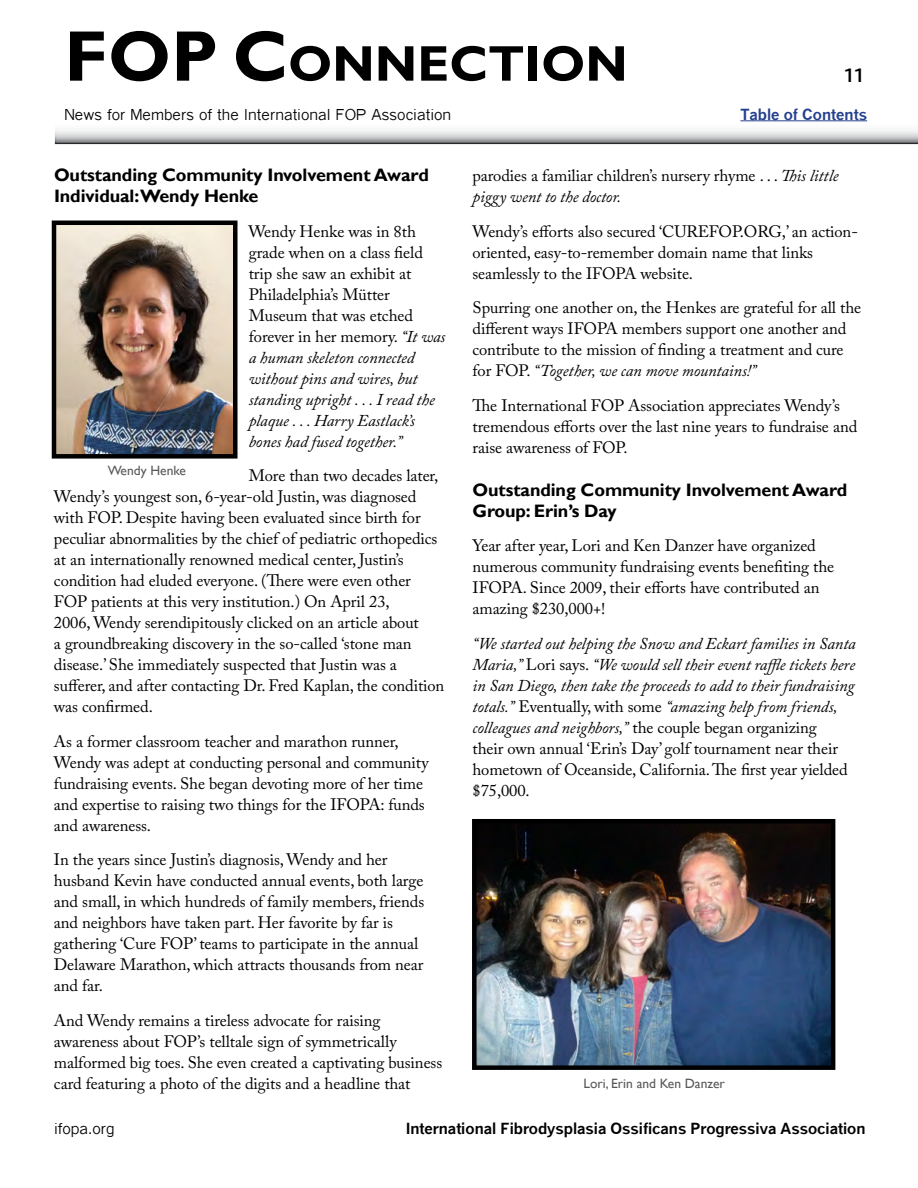
<style>
.page{position:relative;width:918px;height:1188px;background:#fff}
.page>*{position:absolute;margin:0;border:0;box-sizing:border-box;transform-origin:0 0}
.t1{font:700 50.4px "Gill Sans";color:#000}
.t2{font:700 18px/21px "Gill Sans";letter-spacing:-.005em;color:#000}
.t3{font:700 18px "Quick Type II";color:#000}
.t4{font:16.5px/21px "Adobe Caslon Pro";letter-spacing:-.005em;color:#000}
.t5{font:italic 16.5px/21px "Adobe Caslon Pro";letter-spacing:-.005em;color:#000}
.t6{font:700 15px "Quick Type II";color:#000}
.t7{font:15px "Quick Type II";color:#000}
.t8{font:700 15px "Quick Type II";color:#25408f}
.t9{font:13.5px "Gill Sans";color:#58595b}
.s1{font-size:72px}
.s2{font-style:normal}
.s3{font-style:italic}
</style>
<div class="page">
<img style="left:57px;top:226px;width:176px;height:228px">
<div style="left:52px;top:221px;width:186px;height:238px;border:4px solid #000"></div>
<img style="left:477px;top:824px;width:353px;height:241px">
<div style="left:472px;top:819px;width:363px;height:251px;border:4px solid #000"></div>
<svg style="left:55px;top:120px;width:863px;height:24px"></svg>
<hr style="left:740px;top:121px;width:127px;height:1px;background:#25408f">
<h1 class="t1" style="left:64px;top:33px;width:565px"><span class="s1">FOP C</span>ONNECTION</h1>
<p class="t7" style="left:64px;top:107px;width:388px">News for Members of the International FOP Association</p>
<p class="t3" style="left:845px;top:64px;width:22px">11</p>
<p class="t8" style="left:740px;top:106px;width:128px">Table of Contents</p>
<p class="t2" style="left:54px;top:165px;width:376px">Outstanding Community Involvement Award<br>Individual:Wendy Henke</p>
<p class="t5" style="left:248px;top:220px;width:198px"><span class="s2">Wendy Henke was in 8th grade when on a class field trip she saw an exhibit at<br>Philadelphia’s Mütter<br>Museum that was etched forever in her memory.</span> “It was a human skeleton connected without pins and wires, but standing upright . . . I read the plaque . . . Harry Eastlack’s bones had fused together.”</p>
<p class="t4" style="left:54px;top:465px;width:392px;text-indent:195px">More than two decades later, Wendy’s youngest son, 6-year-old Justin, was diagnosed with FOP. Despite having been evaluated since birth for peculiar abnormalities by the chief of pediatric orthopedics at an internationally renowned medical center, Justin’s condition had eluded everyone. (There were even other FOP patients at this very institution.) On April 23,<br>2006, Wendy serendipitously clicked on an article about<br>a groundbreaking discovery in the so-called ‘stone man disease.’ She immediately suspected that Justin was a sufferer, and after contacting Dr. Fred Kaplan, the condition was confirmed.</p>
<p class="t4" style="left:54px;top:731px;width:376px">As a former classroom teacher and marathon runner, Wendy was adept at conducting personal and community fundraising events. She began devoting more of her time and expertise to raising two things for the IFOPA: funds and awareness.</p>
<p class="t4" style="left:54px;top:849px;width:372px">In the years since Justin’s diagnosis, Wendy and her husband Kevin have conducted annual events, both large and small, in which hundreds of family members, friends and neighbors have taken part. Her favorite by far is gathering ‘Cure FOP’ teams to participate in the annual Delaware Marathon, which attracts thousands from near and far.</p>
<p class="t4" style="left:54px;top:1010px;width:390px">And Wendy remains a tireless advocate for raising awareness about FOP’s telltale sign of symmetrically malformed big toes. She even created a captivating business card featuring a photo of the digits and a headline that</p>
<p class="t9" style="left:108px;top:462px;width:80px">Wendy Henke</p>
<p class="t4" style="left:472px;top:165px;width:368px">parodies a familiar children’s nursery rhyme . . . <span class="s3">This little piggy went to the doctor.</span></p>
<p class="t4" style="left:472px;top:220px;width:387px">Wendy’s efforts also secured ‘CUREFOP.ORG,’ an action&shy;oriented, easy-to-remember domain name that links seamlessly to the IFOPA website.</p>
<p class="t4" style="left:472px;top:297px;width:390px">Spurring one another on, the Henkes are grateful for all the different ways IFOPA members support one another and contribute to the mission of finding a treatment and cure for FOP. <span class="s3">“Together, we can move mountains!”</span></p>
<p class="t4" style="left:472px;top:394px;width:386px">The International FOP Association appreciates Wendy’s tremendous efforts over the last nine years to fundraise and raise awareness of FOP.</p>
<p class="t2" style="left:472px;top:480px;width:376px">Outstanding Community Involvement Award<br>Group: Erin’s Day</p>
<p class="t4" style="left:472px;top:535px;width:363px">Year after year, Lori and Ken Danzer have organized numerous community fundraising events benefiting the IFOPA. Since 2009, their efforts have contributed an amazing $230,000+!</p>
<p class="t5" style="left:472px;top:633px;width:385px">“We started out helping the Snow and Eckart families in Santa Maria,” <span class="s2">Lori says.</span> “We would sell their event raffle tickets here in San Diego, then take the proceeds to add to their fundraising totals.” <span class="s2">Eventually, with some</span> “amazing help from friends, colleagues and neighbors,” <span class="s2">the couple began organizing<br>their own annual ‘Erin’s Day’ golf tournament near their hometown of Oceanside, California. The first year yielded $75,000.</span></p>
<p class="t9" style="left:583px;top:1075px;width:143px">Lori, Erin and Ken Danzer</p>
<p class="t7" style="left:54px;top:1121px;width:62px">ifopa.org</p>
<p class="t6" style="left:406px;top:1119px;width:461px">International Fibrodysplasia Ossificans Progressiva Association</p>
</div>
